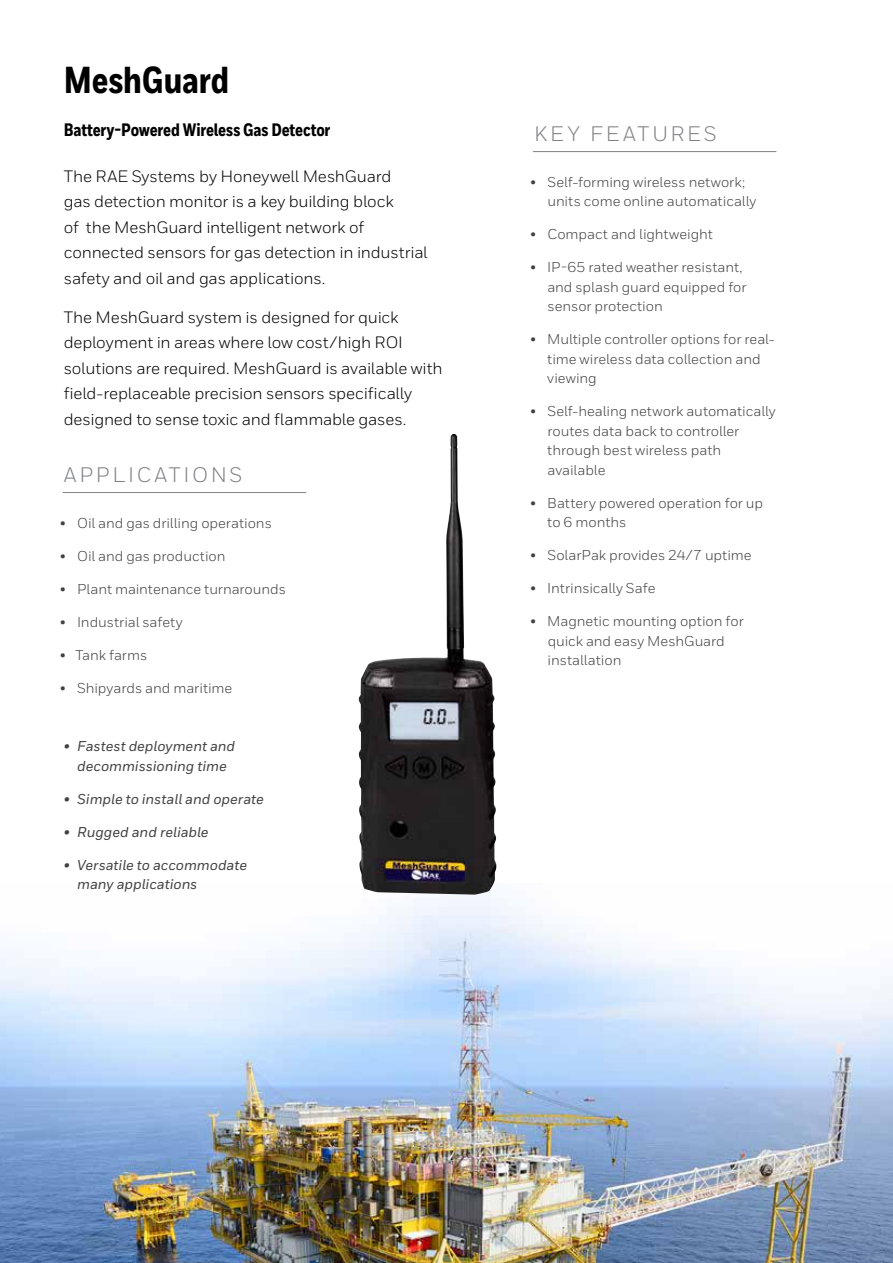
<style>
.page{position:relative;width:893px;height:1263px;background:#fff}
.page>*{position:absolute;margin:0;border:0;box-sizing:border-box;transform-origin:0 0}
.t1{font:800 37.5px "Honeywell Cond";color:#000}
.t2{font:21px "Honeywell Sans";letter-spacing:.13em;color:#808285}
.t3{font:800 18px "Honeywell Cond";letter-spacing:-.01em;color:#000}
.t4{font:16.5px/25.5px "Honeywell Sans";letter-spacing:-.01em;color:#000}
.t5{font:14.25px/19.5px "Honeywell Sans";letter-spacing:-.005em;color:#414042}
.t6{font:italic 500 14.25px/19.5px "Honeywell Sans";letter-spacing:-.005em;color:#414042;text-align:center}
</style>
<div class="page">
<img style="left:0;top:895px;width:893px;height:368px">
<hr style="left:533px;top:151px;width:243px;height:1px;background:#808285">
<hr style="left:63px;top:492px;width:243px;height:1px;background:#808285">
<img style="left:359px;top:434px;width:138px;height:461px">
<h1 class="t1" style="left:64px;top:57px;width:167px">MeshGuard</h1>
<p class="t3" style="left:64px;top:119px;width:268px">Battery-Powered Wireless Gas Detector</p>
<p class="t4" style="left:64px;top:163px;width:365px">The RAE Systems by Honeywell MeshGuard<br>gas detection monitor is a key building block<br>of the MeshGuard intelligent network of connected sensors for gas detection in industrial safety and oil and gas applications.</p>
<p class="t4" style="left:64px;top:304px;width:380px">The MeshGuard system is designed for quick deployment in areas where low cost/high ROI solutions are required. MeshGuard is available with field-replaceable precision sensors specifically designed to sense toxic and flammable gases.</p>
<h2 class="t2" style="left:64px;top:462px;width:180px">APPLICATIONS</h2>
<p class="t5" style="left:60px;top:513px;width:213px">• Oil and gas drilling operations</p>
<p class="t5" style="left:60px;top:546px;width:167px">• Oil and gas production</p>
<p class="t5" style="left:60px;top:579px;width:227px">• Plant maintenance turnarounds</p>
<p class="t5" style="left:60px;top:612px;width:124px">• Industrial safety</p>
<p class="t5" style="left:60px;top:645px;width:89px">• Tank farms</p>
<p class="t5" style="left:60px;top:678px;width:174px">• Shipyards and maritime</p>
<p class="t6" style="left:64px;top:737px;width:173px">• Fastest deployment and decommissioning time</p>
<p class="t6" style="left:64px;top:789px;width:202px">• Simple to install and operate</p>
<p class="t6" style="left:64px;top:822px;width:146px">• Rugged and reliable</p>
<p class="t6" style="left:77px;top:855px;width:171px;text-align:left;text-indent:-13px">• Versatile to accommodate many applications</p>
<h2 class="t2" style="left:534px;top:121px;width:184px">KEY FEATURES</h2>
<p class="t5" style="left:547px;top:172px;width:210px;text-indent:-17px">• Self-forming wireless network; units come online automatically</p>
<p class="t5" style="left:530px;top:225px;width:184px">• Compact and lightweight</p>
<p class="t5" style="left:547px;top:258px;width:201px;text-indent:-17px">• IP-65 rated weather resistant, and splash guard equipped for sensor protection</p>
<p class="t5" style="left:547px;top:330px;width:229px;text-indent:-17px">• Multiple controller options for real&shy;time wireless data collection and viewing</p>
<p class="t5" style="left:547px;top:402px;width:230px;text-indent:-17px">• Self-healing network automatically routes data back to controller through best wireless path available</p>
<p class="t5" style="left:547px;top:493px;width:217px;text-indent:-17px">• Battery powered operation for up to 6 months</p>
<p class="t5" style="left:530px;top:546px;width:223px">• SolarPak provides 24/7 uptime</p>
<p class="t5" style="left:530px;top:579px;width:127px">• Intrinsically Safe</p>
<p class="t5" style="left:548px;top:612px;width:198px;text-indent:-17px">• Magnetic mounting option for quick and easy MeshGuard installation</p>
</div>
